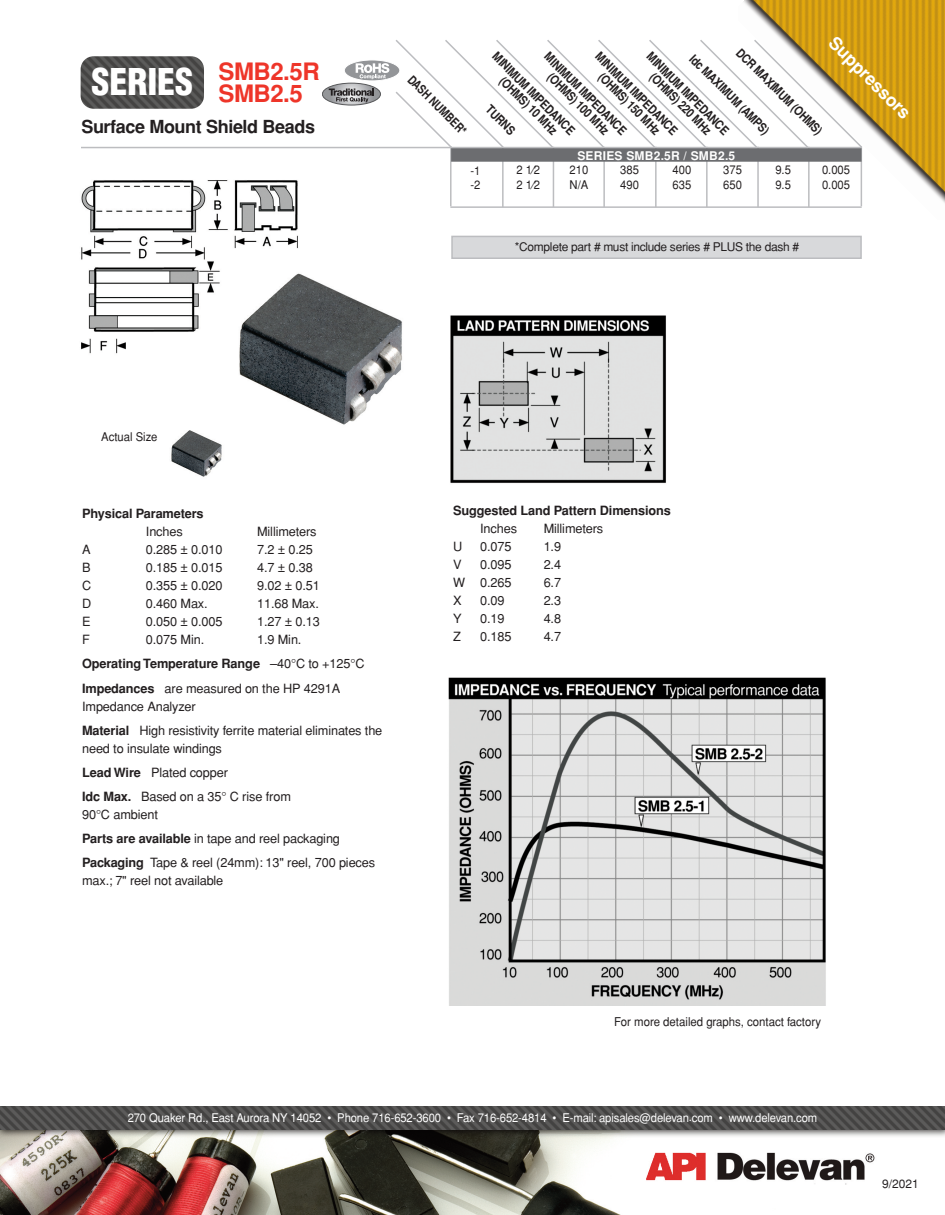
<style>
.page{position:relative;width:945px;height:1215px;background:#fff}
.page>*{position:absolute;margin:0;border:0;box-sizing:border-box;transform-origin:0 0}
.t1{font:700 24px/22.5px "Helvetica";letter-spacing:-.02em;color:#ee3529}
.t2{font:700 18px "Helvetica";letter-spacing:-.02em;color:#231f20}
.t3{font:700 17.55px "Helvetica";color:#fff}
.t4{font:12.75px/24px "Helvetica";letter-spacing:-.01em;color:#231f20}
.t5{font:700 12.75px "Helvetica";letter-spacing:-.01em;color:#231f20}
.t6{font:700 12.3px/12.3px "Helvetica";color:#231f20;text-align:center;scale:.85 1}
.t7{font:700 12.3px "Helvetica";color:#231f20;scale:.8 1}
.t8{font:12.15px "Helvetica";color:#231f20;scale:.94 1}
.t9{font:12px "Helvetica";letter-spacing:-.01em;color:#fff;scale:.94 1}
.t10{font:12px/14.2px "Helvetica";letter-spacing:-.015em;color:#231f20;scale:.94 1}
.t11{font:12px "Helvetica";letter-spacing:-.015em;color:#231f20}
.t12{font:700 12px "Helvetica";letter-spacing:.02em;color:#fff}
.s1{font-weight:900;font-stretch:condensed;font-size:36px;color:#fff}
.s2{font-weight:700}
</style>
<div class="page">
<img style="left:81px;top:180px;width:321px;height:297px">
<img style="left:743px;top:0;width:202px;height:206px">
<img style="left:81px;top:56px;width:123px;height:53px;border-radius:13px">
<svg style="left:322px;top:83px;width:58px;height:22px"></svg>
<div style="left:322px;top:83px;width:59px;height:22px;border:1px solid #57585a;border-radius:50%"></div>
<img style="left:0;top:1107px;width:945px;height:108px">
<hr style="left:81px;top:147px;width:780px;height:1px;background:#bcbdc0">
<img style="left:448px;top:677px;width:378px;height:328px">
<img style="left:450px;top:315px;width:216px;height:168px">
<hr style="left:861px;top:146px;width:1px;height:60px;background:#bcbdc0">
<hr style="left:450px;top:146px;width:2px;height:60px;background:#bcbdc0">
<hr style="left:450px;top:206px;width:412px;height:2px;background:#bcbdc0">
<hr style="left:502px;top:147px;width:2px;height:60px;background:#bcbdc0">
<hr style="left:553px;top:147px;width:1px;height:60px;background:#bcbdc0">
<hr style="left:603px;top:147px;width:2px;height:60px;background:#bcbdc0">
<hr style="left:655px;top:147px;width:2px;height:60px;background:#bcbdc0">
<hr style="left:706px;top:147px;width:2px;height:60px;background:#bcbdc0">
<hr style="left:757px;top:147px;width:2px;height:60px;background:#bcbdc0">
<hr style="left:808px;top:147px;width:2px;height:60px;background:#bcbdc0">
<svg style="left:329px;top:38px;width:535px;height:111px"></svg>
<div style="left:451px;top:148px;width:411px;height:14px;background:#6c6d70"></div>
<div style="left:452px;top:236px;width:409px;height:22px;background:#d8d9db"></div>
<div style="left:451px;top:236px;width:411px;height:23px;border:2px solid #bcbdc0"></div>
<h1 class="t1" style="left:219px;top:60px;width:103px;text-indent:-127px"><span class="s1">SERIES</span> SMB2.5R<br>SMB2.5</h1>
<h2 class="t2" style="left:81px;top:116px;width:235px">Surface Mount Shield Beads</h2>
<p class="t7" style="left:415px;top:72px;width:99px;rotate:45deg">DASH NUMBER*</p>
<h3 class="t3" style="left:839px;top:33px;width:109px;rotate:45deg">Suppressors</h3>
<p class="t6" style="left:743px;top:46px;width:138px;rotate:45deg">DCR MAXIMUM (OHMS)</p>
<p class="t6" style="left:653px;top:50px;width:131px;rotate:45deg">MINIMUM IMPEDANCE (OHMS) 220 MHz</p>
<p class="t12" style="left:577px;top:149px;width:159px">SERIES SMB2.5R / SMB2.5</p>
<p class="t6" style="left:602px;top:50px;width:131px;rotate:45deg">MINIMUM IMPEDANCE (OHMS) 150 MHz</p>
<p class="t6" style="left:515px;top:66px;width:105px;text-align:left;text-indent:-22px;rotate:45deg">MINIMUM IMPEDANCE (OHMS) 10 MHz</p>
<p class="t6" style="left:696px;top:52px;width:127px;rotate:45deg">Idc MAXIMUM (AMPS)</p>
<p class="t6" style="left:551px;top:50px;width:131px;rotate:45deg">MINIMUM IMPEDANCE (OHMS) 100 MHz</p>
<p class="t6" style="left:492px;top:103px;width:43px;rotate:45deg">TURNS</p>
<p class="t10" style="left:470px;top:163px;width:12px">-1 -2</p>
<p class="t10" style="left:775px;top:163px;width:18px">9.5<br>9.5</p>
<p class="t10" style="left:822px;top:163px;width:31px">0.005<br>0.005</p>
<p class="t10" style="left:516px;top:163px;width:27px">2 1⁄2<br>2 1⁄2</p>
<p class="t10" style="left:570px;top:163px;width:21px">210<br>N/A</p>
<p class="t10" style="left:620px;top:163px;width:21px">385<br>490</p>
<p class="t10" style="left:673px;top:163px;width:21px">400<br>635</p>
<p class="t10" style="left:723px;top:163px;width:21px">375<br>650</p>
<p class="t11" style="left:515px;top:240px;width:286px">*Complete part # must include series # PLUS the dash #</p>
<p class="t10" style="left:101px;top:430px;width:61px">Actual Size</p>
<p class="t5" style="left:82px;top:507px;width:123px">Physical Parameters</p>
<p class="t4" style="left:146px;top:520px;width:38px">Inches</p>
<p class="t4" style="left:257px;top:520px;width:61px">Millimeters</p>
<p class="t4" style="left:82px;top:538px;width:10px">A</p>
<p class="t4" style="left:146px;top:538px;width:78px">0.285 ± 0.010</p>
<p class="t4" style="left:257px;top:538px;width:57px">7.2 ± 0.25</p>
<p class="t4" style="left:82px;top:556px;width:10px">B</p>
<p class="t4" style="left:146px;top:556px;width:78px">0.185 ± 0.015</p>
<p class="t4" style="left:257px;top:556px;width:57px">4.7 ± 0.38</p>
<p class="t4" style="left:82px;top:574px;width:11px">C</p>
<p class="t4" style="left:146px;top:574px;width:78px">0.355 ± 0.020</p>
<p class="t4" style="left:257px;top:574px;width:64px">9.02 ± 0.51</p>
<p class="t4" style="left:82px;top:592px;width:11px">D</p>
<p class="t4" style="left:146px;top:592px;width:63px">0.460 Max.</p>
<p class="t4" style="left:257px;top:592px;width:63px">11.68 Max.</p>
<p class="t4" style="left:82px;top:610px;width:10px">E</p>
<p class="t4" style="left:146px;top:610px;width:78px">0.050 ± 0.005</p>
<p class="t4" style="left:257px;top:610px;width:64px">1.27 ± 0.13</p>
<p class="t4" style="left:82px;top:628px;width:9px">F</p>
<p class="t4" style="left:146px;top:628px;width:60px">0.075 Min.</p>
<p class="t4" style="left:82px;top:628px;width:284px;text-indent:175px">1.9 Min.<br><span class="s2">Operating Temperature Range</span> –40°C to +125°C<br><span class="s2">Impedances</span> are measured on the HP 4291A</p>
<p class="t4" style="left:82px;top:694px;width:302px">Impedance Analyzer<br><span class="s2">Material</span> High resistivity ferrite material eliminates the</p>
<p class="t4" style="left:82px;top:736px;width:210px">need to insulate windings<br><span class="s2">Lead Wire</span> Plated copper<br><span class="s2">Idc Max.</span> Based on a 35° C rise from</p>
<p class="t4" style="left:82px;top:802px;width:295px">90°C ambient<br><span class="s2">Parts are available</span> in tape and reel packaging<br><span class="s2">Packaging</span> Tape &amp; reel (24mm): 13" reel, 700 pieces</p>
<p class="t4" style="left:82px;top:868px;width:143px">max.; 7" reel not available</p>
<p class="t5" style="left:453px;top:504px;width:219px">Suggested Land Pattern Dimensions</p>
<p class="t4" style="left:480px;top:517px;width:38px">Inches</p>
<p class="t4" style="left:544px;top:517px;width:61px">Millimeters</p>
<p class="t4" style="left:453px;top:535px;width:11px">U</p>
<p class="t4" style="left:480px;top:535px;width:33px">0.075</p>
<p class="t4" style="left:544px;top:535px;width:19px">1.9</p>
<p class="t4" style="left:453px;top:553px;width:10px">V</p>
<p class="t4" style="left:480px;top:553px;width:33px">0.095</p>
<p class="t4" style="left:544px;top:553px;width:19px">2.4</p>
<p class="t4" style="left:453px;top:571px;width:60px">W 0.265</p>
<p class="t4" style="left:544px;top:571px;width:19px">6.7</p>
<p class="t4" style="left:453px;top:589px;width:10px">X</p>
<p class="t4" style="left:480px;top:589px;width:26px">0.09</p>
<p class="t4" style="left:544px;top:589px;width:19px">2.3</p>
<p class="t4" style="left:453px;top:607px;width:10px">Y</p>
<p class="t4" style="left:480px;top:607px;width:26px">0.19</p>
<p class="t4" style="left:544px;top:607px;width:19px">4.8</p>
<p class="t4" style="left:453px;top:625px;width:9px">Z</p>
<p class="t4" style="left:480px;top:625px;width:33px">0.185</p>
<p class="t4" style="left:544px;top:625px;width:19px">4.7</p>
<p class="t8" style="left:614px;top:1014px;width:222px">For more detailed graphs, contact factory</p>
<p class="t9" style="left:128px;top:1111px;width:735px">270 Quaker Rd., East Aurora NY 14052 • Phone 716-652-3600 • Fax 716-652-4814 • E-mail: apisales@delevan.com • www.delevan.com</p>
<p class="t11" style="left:882px;top:1176px;width:38px">9/2021</p>
</div>
